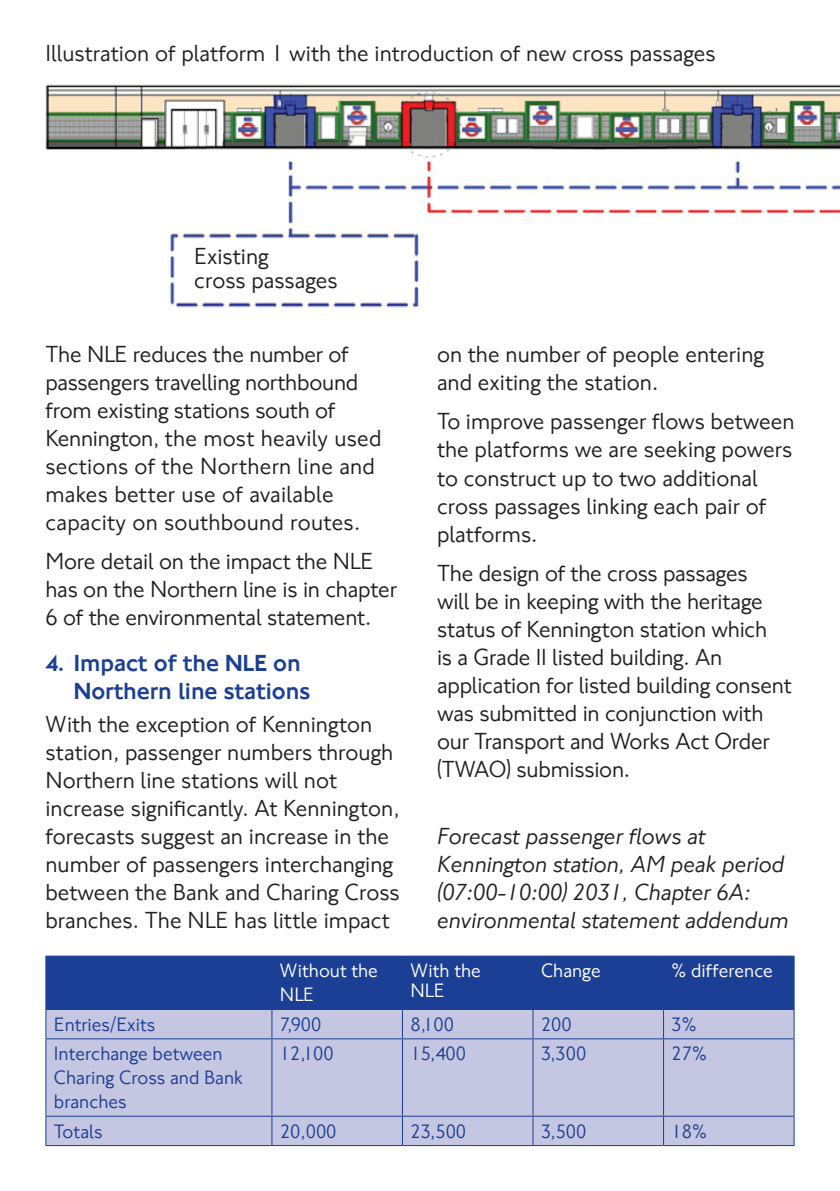
<style>
.page{position:relative;width:840px;height:1191px;background:#fff}
.page>*{position:absolute;margin:0;border:0;box-sizing:border-box;transform-origin:0 0}
.t1{font:24px/28px "NJ Font";color:#231f20}
.t2{font:italic 24px/28px "NJ Font";color:#231f20}
.t3{font:500 24px/28px "NJ Font";color:#1b3f94}
.t4{font:20px/24px "NJ Font";color:#1b3f94}
.t5{font:20px/24px "NJ Font";color:#fff}
</style>
<div class="page">
<div style="left:46px;top:1039px;width:747px;height:106px;background:#c5c6e1"></div>
<hr style="left:45px;top:955px;width:227px;height:1px;background:#1b3f94">
<hr style="left:272px;top:955px;width:130px;height:1px;background:#1b3f94">
<hr style="left:402px;top:955px;width:130px;height:1px;background:#1b3f94">
<hr style="left:532px;top:955px;width:131px;height:1px;background:#1b3f94">
<hr style="left:663px;top:955px;width:131px;height:1px;background:#1b3f94">
<svg style="left:45px;top:956px;width:749px;height:82px;background:#546cae"></svg>
<hr style="left:45px;top:1038px;width:227px;height:1px;background:#1b3f94">
<hr style="left:45px;top:1039px;width:1px;height:76px;background:#1b3f94">
<hr style="left:272px;top:1038px;width:130px;height:1px;background:#1b3f94">
<hr style="left:271px;top:1039px;width:1px;height:76px;background:#1b3f94">
<hr style="left:402px;top:1038px;width:130px;height:1px;background:#1b3f94">
<hr style="left:402px;top:1039px;width:1px;height:76px;background:#1b3f94">
<hr style="left:532px;top:1038px;width:131px;height:1px;background:#1b3f94">
<hr style="left:532px;top:1039px;width:1px;height:76px;background:#1b3f94">
<hr style="left:663px;top:1038px;width:131px;height:1px;background:#1b3f94">
<hr style="left:662px;top:1039px;width:1px;height:76px;background:#1b3f94">
<hr style="left:793px;top:1039px;width:1px;height:76px;background:#1b3f94">
<hr style="left:45px;top:1115px;width:227px;height:1px;background:#1b3f94">
<svg style="left:45px;top:1116px;width:1px;height:29px"></svg>
<hr style="left:272px;top:1115px;width:130px;height:1px;background:#1b3f94">
<svg style="left:271px;top:1116px;width:1px;height:29px"></svg>
<hr style="left:402px;top:1115px;width:130px;height:1px;background:#1b3f94">
<svg style="left:402px;top:1116px;width:1px;height:29px"></svg>
<hr style="left:532px;top:1115px;width:131px;height:1px;background:#1b3f94">
<svg style="left:532px;top:1116px;width:1px;height:29px"></svg>
<hr style="left:663px;top:1115px;width:131px;height:1px;background:#1b3f94">
<svg style="left:662px;top:1116px;width:1px;height:29px"></svg>
<svg style="left:793px;top:1116px;width:1px;height:29px"></svg>
<hr style="left:45px;top:1145px;width:227px;height:1px;background:#1b3f94">
<hr style="left:272px;top:1145px;width:130px;height:1px;background:#1b3f94">
<hr style="left:402px;top:1145px;width:130px;height:1px;background:#1b3f94">
<hr style="left:532px;top:1145px;width:131px;height:1px;background:#1b3f94">
<hr style="left:663px;top:1145px;width:131px;height:1px;background:#1b3f94">
<img style="left:45px;top:84px;width:794px;height:224px">
<div style="left:179px;top:241px;width:232px;height:56px;background:#fff"></div>
<p class="t1" style="left:45px;top:40px;width:671px">Illustration of platform 1 with the introduction of new cross passages</p>
<p class="t1" style="left:194px;top:244px;width:145px;line-height:24px">Existing<br>cross passages</p>
<p class="t1" style="left:45px;top:341px;width:337px">The NLE reduces the number of passengers travelling northbound from existing stations south of<br>Kennington, the most heavily used sections of the Northern line and makes better use of available capacity on southbound routes.</p>
<p class="t1" style="left:45px;top:548px;width:353px">More detail on the impact the NLE has on the Northern line is in chapter<br>6 of the environmental statement.</p>
<p class="t3" style="left:74px;top:649px;width:238px;text-indent:-28px">4. Impact of the NLE on<br>Northern line stations</p>
<p class="t1" style="left:45px;top:711px;width:356px">With the exception of Kennington station, passenger numbers through Northern line stations will not increase significantly. At Kennington, forecasts suggest an increase in the number of passengers interchanging between the Bank and Charing Cross branches. The NLE has little impact</p>
<p class="t1" style="left:437px;top:341px;width:328px">on the number of people entering and exiting the station.</p>
<p class="t1" style="left:437px;top:408px;width:359px">To improve passenger flows between the platforms we are seeking powers to construct up to two additional cross passages linking each pair of platforms.</p>
<p class="t1" style="left:437px;top:559px;width:356px">The design of the cross passages<br>will be in keeping with the heritage status of Kennington station which<br>is a Grade II listed building. An application for listed building consent was submitted in conjunction with our Transport and Works Act Order (TWAO) submission.</p>
<p class="t2" style="left:437px;top:822px;width:353px">Forecast passenger flows at Kennington station, AM peak period (07:00-10:00) 2031, Chapter 6A: environmental statement addendum</p>
<p class="t5" style="left:280px;top:959px;width:99px">Without the<br>NLE</p>
<p class="t5" style="left:410px;top:961px;width:72px;line-height:20px">With the<br>NLE</p>
<p class="t5" style="left:540px;top:959px;width:61px">Change</p>
<p class="t5" style="left:671px;top:959px;width:103px">% difference</p>
<p class="t4" style="left:54px;top:1012px;width:103px">Entries/Exits</p>
<p class="t4" style="left:280px;top:1012px;width:43px">7,900</p>
<p class="t4" style="left:410px;top:1012px;width:45px">8,100</p>
<p class="t4" style="left:540px;top:1012px;width:32px">200</p>
<p class="t4" style="left:671px;top:1012px;width:27px">3%</p>
<p class="t4" style="left:54px;top:1042px;width:190px">Interchange between<br>Charing Cross and Bank branches</p>
<p class="t4" style="left:280px;top:1042px;width:55px">12,100</p>
<p class="t4" style="left:410px;top:1042px;width:57px">15,400</p>
<p class="t4" style="left:540px;top:1042px;width:47px">3,300</p>
<p class="t4" style="left:671px;top:1042px;width:37px">27%</p>
<p class="t4" style="left:54px;top:1119px;width:50px">Totals</p>
<p class="t4" style="left:280px;top:1119px;width:58px">20,000</p>
<p class="t4" style="left:410px;top:1119px;width:57px">23,500</p>
<p class="t4" style="left:540px;top:1119px;width:47px">3,500</p>
<p class="t4" style="left:671px;top:1119px;width:37px">18%</p>
</div>
